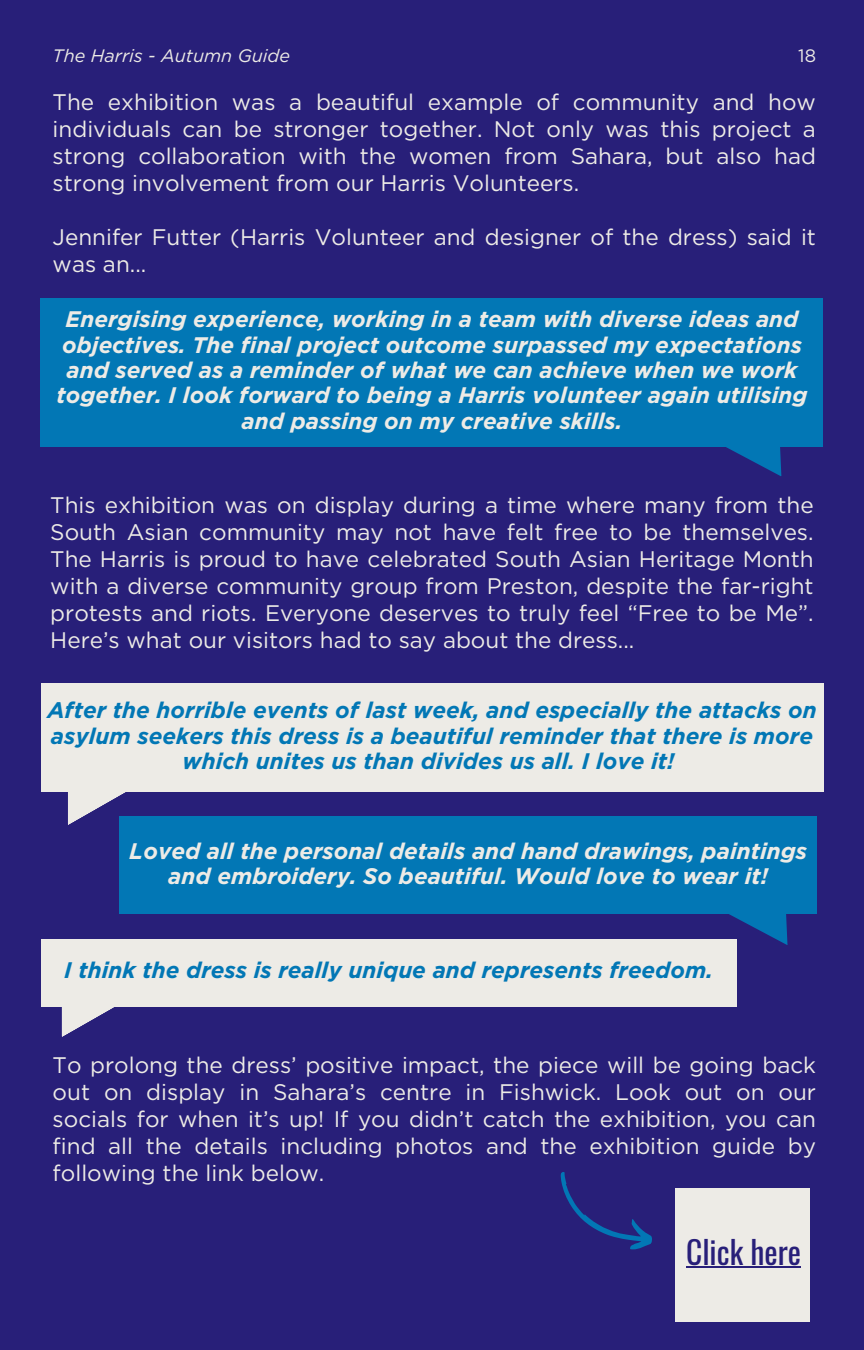
<style>
.page{position:relative;width:864px;height:1350px;background:#281f79}
.page>*{position:absolute;margin:0;border:0;box-sizing:border-box;transform-origin:0 0}
.t1{font:31.5px "Oswald";color:#281f79}
.t2{font:22.5px/27px "Gotham";color:#edebe6;text-align:justify}
.t3{font:italic 700 22.5px/25.2px "Gotham";color:#edebe6;text-align:center}
.t4{font:italic 700 22.5px/25.2px "Gotham";color:#0277b5;text-align:center}
.t5{font:italic 18px "Gotham";color:#edebe6}
.t6{font:18px "Gotham";color:#edebe6}
</style>
<div class="page">
<svg style="left:726px;top:447px;width:55px;height:29px"></svg>
<div style="left:41px;top:299px;width:782px;height:148px;background:#0277b5"></div>
<svg style="left:68px;top:791px;width:74px;height:34px"></svg>
<div style="left:41px;top:683px;width:782px;height:108px;background:#edebe6"></div>
<svg style="left:729px;top:914px;width:59px;height:31px"></svg>
<div style="left:119px;top:816px;width:698px;height:98px;background:#0277b5"></div>
<svg style="left:62px;top:1006px;width:74px;height:31px"></svg>
<div style="left:41px;top:939px;width:695px;height:67px;background:#edebe6"></div>
<svg style="left:560px;top:1172px;width:92px;height:78px"></svg>
<div style="left:675px;top:1189px;width:135px;height:133px;background:#edebe6"></div>
<hr style="left:686px;top:1267px;width:115px;height:1px;background:#281f79">
<h2 class="t5" style="left:53px;top:45px;width:239px">The Harris - Autumn Guide</h2>
<h3 class="t6" style="left:798px;top:45px;width:19px">18</h3>
<h2 class="t2" style="left:53px;top:88px;width:765px">The exhibition was a beautiful example of community and how individuals can be stronger together. Not only was this project a strong collaboration with the women from Sahara, but also had strong involvement from our Harris Volunteers.</h2>
<h2 class="t2" style="left:53px;top:223px;width:765px">Jennifer Futter (Harris Volunteer and designer of the dress) said it was an...</h2>
<p class="t3" style="left:56px;top:307px;width:753px">Energising experience, working in a team with diverse ideas and objectives. The final project outcome surpassed my expectations and served as a reminder of what we can achieve when we work together. I look forward to being a Harris volunteer again utilising and passing on my creative skills.</p>
<p class="t2" style="left:50px;top:492px;width:765px">This exhibition was on display during a time where many from the South Asian community may not have felt free to be themselves.<br>The Harris is proud to have celebrated South Asian Heritage Month with a diverse community group from Preston, despite the far-right protests and riots. Everyone deserves to truly feel “Free to be Me”.<br>Here’s what our visitors had to say about the dress...</p>
<h3 class="t4" style="left:47px;top:698px;width:771px">After the horrible events of last week, and especially the attacks on asylum seekers this dress is a beautiful reminder that there is more which unites us than divides us all. I love it!</h3>
<h3 class="t3" style="left:129px;top:838px;width:679px">Loved all the personal details and hand drawings, paintings and embroidery. So beautiful. Would love to wear it!</h3>
<h2 class="t4" style="left:64px;top:957px;width:650px">I think the dress is really unique and represents freedom.</h2>
<h3 class="t2" style="left:53px;top:1051px;width:765px">To prolong the dress’ positive impact, the piece will be going back out on display in Sahara’s centre in Fishwick. Look out on our socials for when it’s up! If you didn’t catch the exhibition, you can find all the details including photos and the exhibition guide by following the link below.</h3>
<p class="t1" style="left:686px;top:1227px;width:116px">Click here</p>
</div>
